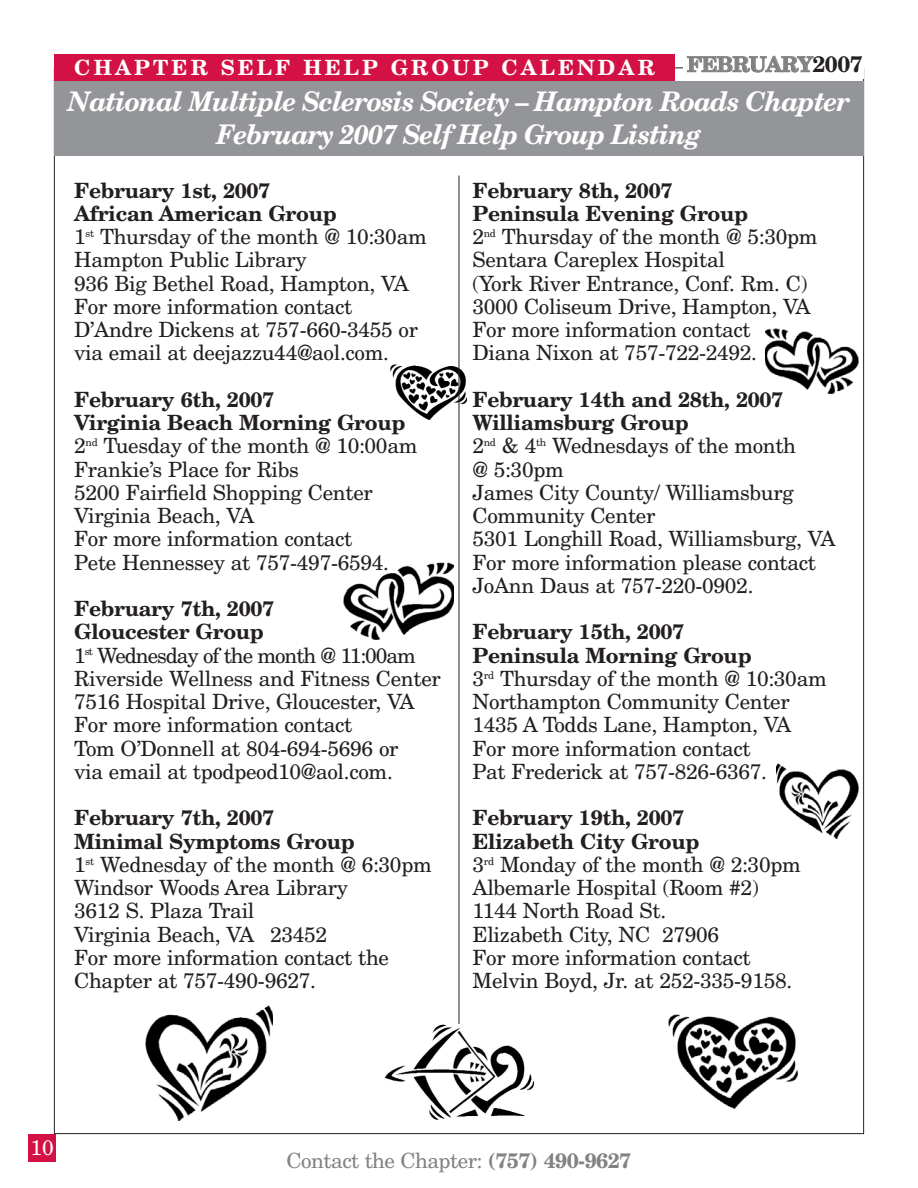
<style>
.page{position:relative;width:918px;height:1188px;background:#fff}
.page>*{position:absolute;margin:0;border:0;box-sizing:border-box;transform-origin:0 0}
.t1{font:italic 700 27px/33px "New Century Schlbk";letter-spacing:-.035em;color:#fff;text-align:center}
.t2{font:21px/23.2px "New Century Schlbk";letter-spacing:-.015em;color:#231f20}
.t3{font:21px "New Century Schlbk";letter-spacing:-.025em;color:#808284}
.t4{font:700 21px "New Century Schlbk";letter-spacing:.15em;color:#fff}
.t5{font:700 21px "New Century Schlbk";letter-spacing:-.03em;color:#808284}
.t6{font:21px "New Century Schlbk";color:#fff}
.s1{font-size:22.5px;color:#231f20}
.s2{font-weight:700}
</style>
<div class="page">
<img style="left:765px;top:329px;width:93px;height:64px">
<img style="left:343px;top:563px;width:111px;height:76px">
<img style="left:391px;top:364px;width:76px;height:55px">
<img style="left:668px;top:1014px;width:130px;height:94px">
<img style="left:146px;top:1005px;width:127px;height:116px">
<img style="left:776px;top:763px;width:83px;height:75px">
<div style="left:54px;top:81px;width:810px;height:74px;background:#939598"></div>
<div style="left:28px;top:1134px;width:28px;height:28px;background:#d31145"></div>
<hr style="left:459px;top:176px;width:1px;height:931px;background:#231f20">
<div style="left:54px;top:54px;width:621px;height:27px;background:#d31145"></div>
<img style="left:385px;top:1024px;width:148px;height:95px">
<p class="t5" style="left:687px;top:56px;width:177px">FEBRUARY<span class="s1">2007</span></p>
<p class="t4" style="left:74px;top:59px;width:582px">CHAPTER SELF HELP GROUP CALENDAR</p>
<p class="t1" style="left:68px;top:87px;width:784px">National Multiple Sclerosis Society – Hampton Roads Chapter<br>February 2007 Self Help Group Listing</p>
<p class="t2" style="left:74px;top:181px;width:354px"><span class="s2">February 1st, 2007<br>African American Group<br></span>1<sup>st</sup> Thursday of the month @ 10:30am<br>Hampton Public Library<br>936 Big Bethel Road, Hampton, VA<br>For more information contact<br>D’Andre Dickens at 757-660-3455 or via email at deejazzu44@aol.com.</p>
<p class="t2" style="left:74px;top:390px;width:345px"><span class="s2">February 6th, 2007<br>Virginia Beach Morning Group<br></span>2<sup>nd</sup> Tuesday of the month @ 10:00am<br>Frankie’s Place for Ribs<br>5200 Fairfield Shopping Center<br>Virginia Beach, VA<br>For more information contact<br>Pete Hennessey at 757-497-6594.</p>
<p class="t2" style="left:74px;top:599px;width:368px"><span class="s2">February 7th, 2007<br>Gloucester Group<br></span>1<sup>st</sup> Wednesday of the month @ 11:00am<br>Riverside Wellness and Fitness Center<br>7516 Hospital Drive, Gloucester, VA<br>For more information contact<br>Tom O’Donnell at 804-694-5696 or<br>via email at tpodpeod10@aol.com.</p>
<p class="t2" style="left:74px;top:808px;width:359px"><span class="s2">February 7th, 2007<br>Minimal Symptoms Group<br></span>1<sup>st</sup> Wednesday of the month @ 6:30pm<br>Windsor Woods Area Library<br>3612 S. Plaza Trail<br>Virginia Beach, VA 23452<br>For more information contact the<br>Chapter at 757-490-9627.</p>
<p class="t2" style="left:473px;top:181px;width:346px"><span class="s2">February 8th, 2007<br>Peninsula Evening Group<br></span>2<sup>nd</sup> Thursday of the month @ 5:30pm<br>Sentara Careplex Hospital<br>(York River Entrance, Conf. Rm. C)<br>3000 Coliseum Drive, Hampton, VA<br>For more information contact<br>Diana Nixon at 757-722-2492.</p>
<p class="t2" style="left:472px;top:390px;width:365px"><span class="s2">February 14th and 28th, 2007<br>Williamsburg Group<br></span>2<sup>nd</sup> &amp; 4<sup>th</sup> Wednesdays of the month<br>@ 5:30pm<br>James City County/ Williamsburg<br>Community Center<br>5301 Longhill Road, Williamsburg, VA<br>For more information please contact<br>JoAnn Daus at 757-220-0902.</p>
<p class="t2" style="left:472px;top:622px;width:356px"><span class="s2">February 15th, 2007<br>Peninsula Morning Group<br></span>3<sup>rd</sup> Thursday of the month @ 10:30am<br>Northampton Community Center<br>1435 A Todds Lane, Hampton, VA<br>For more information contact<br>Pat Frederick at 757-826-6367.</p>
<p class="t2" style="left:473px;top:808px;width:330px"><span class="s2">February 19th, 2007<br>Elizabeth City Group<br></span>3<sup>rd</sup> Monday of the month @ 2:30pm<br>Albemarle Hospital (Room #2)<br>1144 North Road St.<br>Elizabeth City, NC 27906<br>For more information contact<br>Melvin Boyd, Jr. at 252-335-9158.</p>
<p class="t6" style="left:30px;top:1139px;width:25px">10</p>
<p class="t3" style="left:287px;top:1153px;width:346px">Contact the Chapter: <span class="s2">(757) 490-9627</span></p>
</div>
